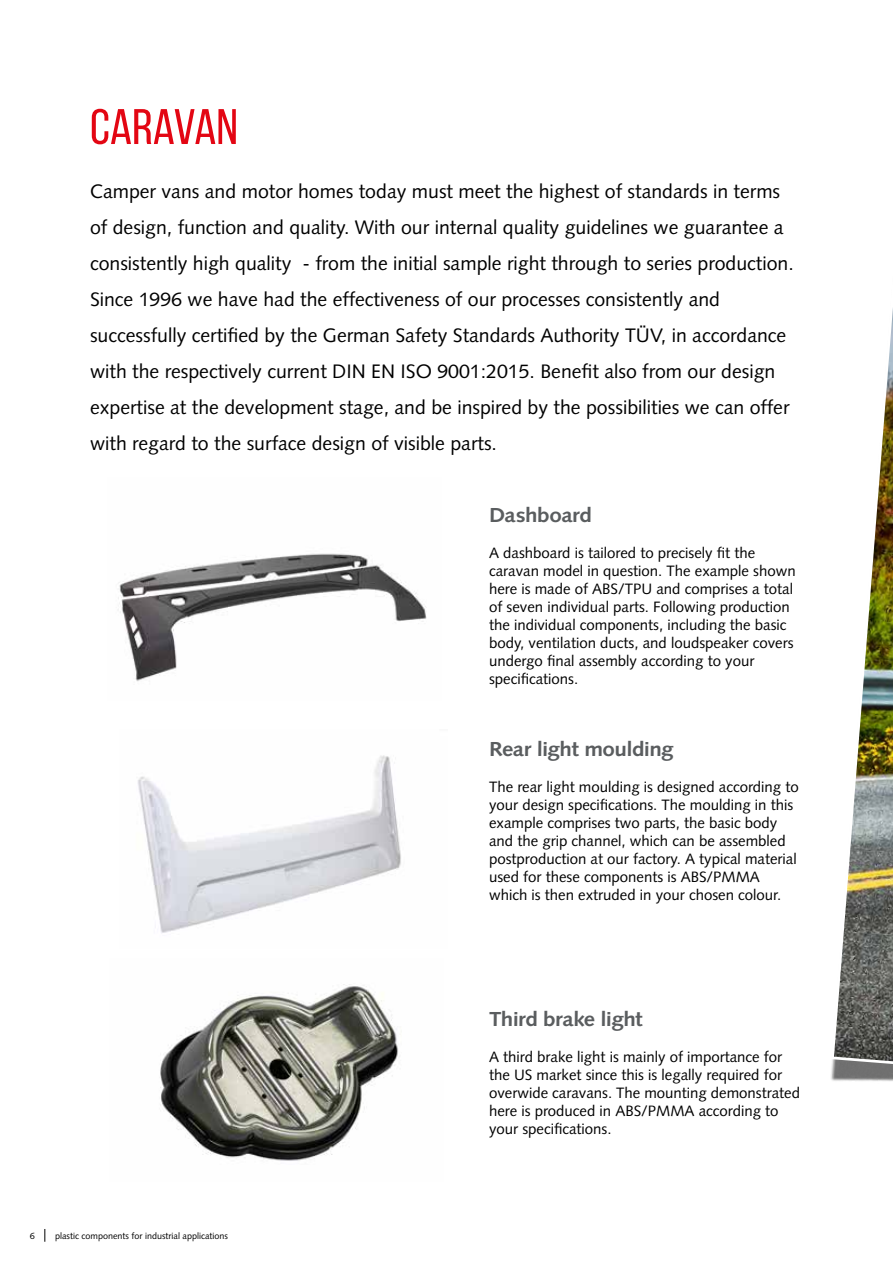
<style>
.page{position:relative;width:893px;height:1263px;background:#fff}
.page>*{position:absolute;margin:0;border:0;box-sizing:border-box;transform-origin:0 0}
.t1{font:49.8px "Bebas Neue";color:#e30613;scale:1.05 1}
.t2{font:700 20.25px "Syntax LT Std";letter-spacing:-.025em;color:#5a5d5f;scale:1.11 1}
.t3{font:19.5px/36px "Syntax LT Std";color:#000}
.t4{font:15px/18px "Syntax LT Std";color:#000}
.t5{font:9px "Syntax LT Std";color:#000}
</style>
<div class="page">
<img style="left:831px;top:308px;width:62px;height:773px">
<img style="left:118px;top:553px;width:309px;height:129px">
<img style="left:138px;top:755px;width:263px;height:178px">
<img style="left:160px;top:984px;width:238px;height:177px">
<svg style="left:45px;top:1229px;width:1px;height:13px"></svg>
<h1 class="t1" style="left:90px;top:100px;width:142px">CARAVAN</h1>
<p class="t3" style="left:90px;top:173px;width:705px">Camper vans and motor homes today must meet the highest of standards in terms of design, function and quality. With our internal quality guidelines we guarantee a consistently high quality - from the initial sample right through to series production.<br>Since 1996 we have had the effectiveness of our processes consistently and successfully certified by the German Safety Standards Authority TÜV, in accordance with the respectively current DIN EN ISO 9001:2015. Benefit also from our design expertise at the development stage, and be inspired by the possibilities we can offer with regard to the surface design of visible parts.</p>
<h2 class="t2" style="left:489px;top:503px;width:94px">Dashboard</h2>
<p class="t4" style="left:489px;top:544px;width:308px">A dashboard is tailored to precisely fit the caravan model in question. The example shown here is made of ABS/TPU and comprises a total of seven individual parts. Following production the individual components, including the basic body, ventilation ducts, and loudspeaker covers undergo final assembly according to your specifications.</p>
<h2 class="t2" style="left:489px;top:737px;width:168px">Rear light moulding</h2>
<p class="t4" style="left:489px;top:778px;width:311px">The rear light moulding is designed according to your design specifications. The moulding in this example comprises two parts, the basic body and the grip channel, which can be assembled postproduction at our factory. A typical material used for these components is ABS/PMMA which is then extruded in your chosen colour.</p>
<p class="t5" style="left:30px;top:1230px;width:7px">6</p>
<p class="t5" style="left:55px;top:1230px;width:175px">plastic components for industrial applications</p>
<h2 class="t2" style="left:489px;top:1007px;width:140px">Third brake light</h2>
<p class="t4" style="left:489px;top:1048px;width:313px">A third brake light is mainly of importance for the US market since this is legally required for overwide caravans. The mounting demonstrated here is produced in ABS/PMMA according to your specifications.</p>
</div>
